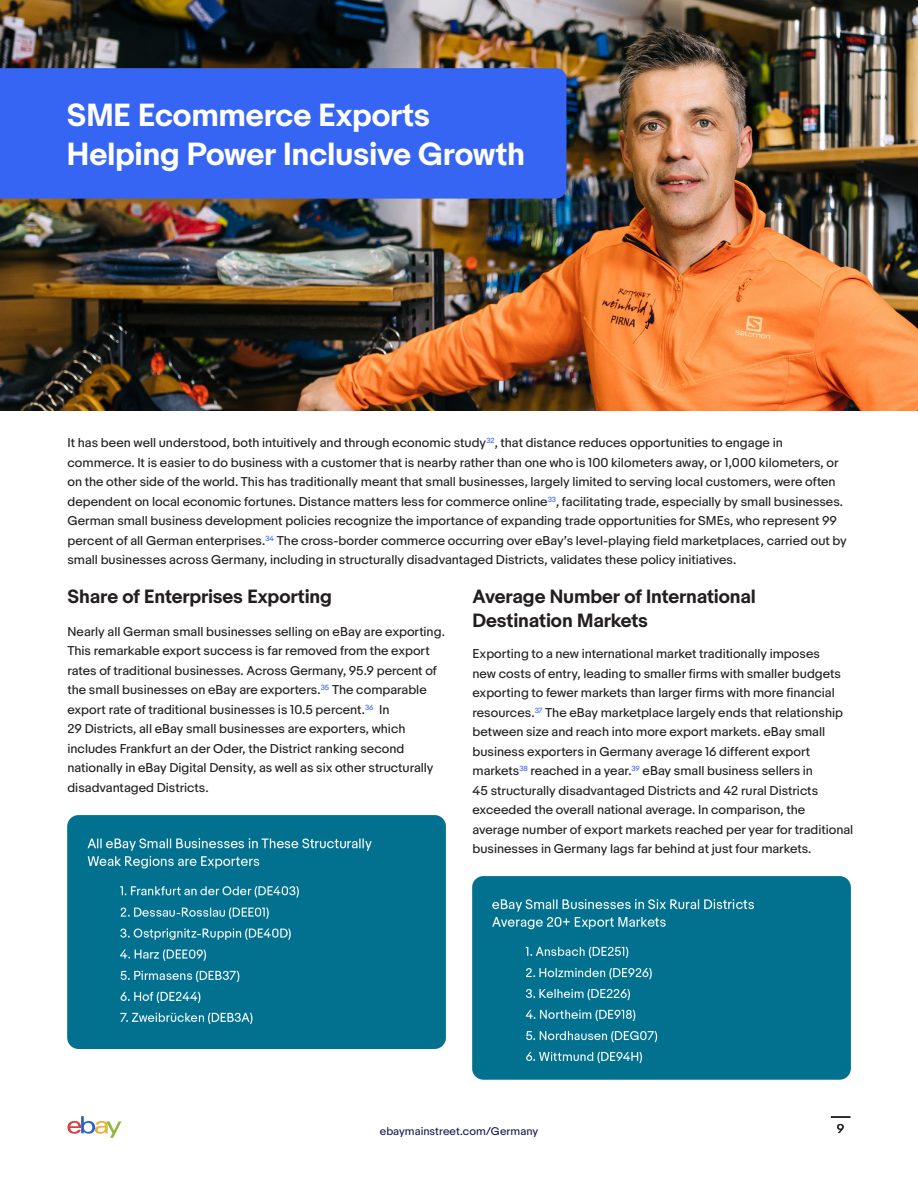
<style>
.page{position:relative;width:918px;height:1188px;background:#fff}
.page>*{position:absolute;margin:0;border:0;box-sizing:border-box;transform-origin:0 0}
.t1{font:700 30px/39px "Market Sans";letter-spacing:-.01em;color:#fff}
.t2{font:700 18px/24px "Market Sans";letter-spacing:-.01em;color:#231f20}
.Body{font:12px/19.5px "Market Sans";color:#231f20}
.t3{font:10.5px "Market Sans";letter-spacing:.005em;color:#1e1b54}
</style>
<div class="page">
<svg style="left:68px;top:1116px;width:54px;height:22px"></svg>
<svg style="left:831px;top:1116px;width:19px;height:2px"></svg>
<img style="left:0;top:0;width:918px;height:410px">
<div style="left:0;top:68px;width:566px;height:131px;background:#3665f3"></div>
<img style="left:68px;top:815px;width:378px;height:233px">
<img style="left:472px;top:876px;width:378px;height:204px">
<h1 class="t1" style="left:67px;top:97px;width:460px">SME Ecommerce Exports<br>Helping Power Inclusive Growth</h1>
<p class="Body" style="left:68px;top:433px;width:781px">It has been well understood, both intuitively and through economic study<sup>32</sup>, that distance reduces opportunities to engage in commerce. It is easier to do business with a customer that is nearby rather than one who is 100 kilometers away, or 1,000 kilometers, or on the other side of the world. This has traditionally meant that small businesses, largely limited to serving local customers, were often dependent on local economic fortunes. Distance matters less for commerce online<sup>33</sup>, facilitating trade, especially by small businesses.<br>German small business development policies recognize the importance of expanding trade opportunities for SMEs, who represent 99 percent of all German enterprises.<sup>34</sup> The cross-border commerce occurring over eBay’s level-playing field marketplaces, carried out by small businesses across Germany, including in structurally disadvantaged Districts, validates these policy initiatives.</p>
<h2 class="t2" style="left:68px;top:585px;width:266px">Share of Enterprises Exporting</h2>
<p class="Body" style="left:68px;top:622px;width:379px">Nearly all German small businesses selling on eBay are exporting.<br>This remarkable export success is far removed from the export rates of traditional businesses. Across Germany, 95.9 percent of the small businesses on eBay are exporters.<sup>35</sup> The comparable export rate of traditional businesses is 10.5 percent.<sup>36</sup> In<br>29 Districts, all eBay small businesses are exporters, which includes Frankfurt an der Oder, the District ranking second nationally in eBay Digital Density, as well as six other structurally disadvantaged Districts.</p>
<h2 class="t2" style="left:473px;top:585px;width:285px">Average Number of International<br>Destination Markets</h2>
<p class="Body" style="left:473px;top:645px;width:382px">Exporting to a new international market traditionally imposes<br>new costs of entry, leading to smaller firms with smaller budgets exporting to fewer markets than larger firms with more financial resources.<sup>37</sup> The eBay marketplace largely ends that relationship between size and reach into more export markets. eBay small business exporters in Germany average 16 different export markets<sup>38</sup> reached in a year.<sup>39</sup> eBay small business sellers in<br>45 structurally disadvantaged Districts and 42 rural Districts exceeded the overall national average. In comparison, the average number of export markets reached per year for traditional businesses in Germany lags far behind at just four markets.</p>
<p class="t3" style="left:380px;top:1125px;width:160px">ebaymainstreet.com/Germany</p>
<p class="Body" style="left:837px;top:1120px;width:9px">9</p>
</div>
